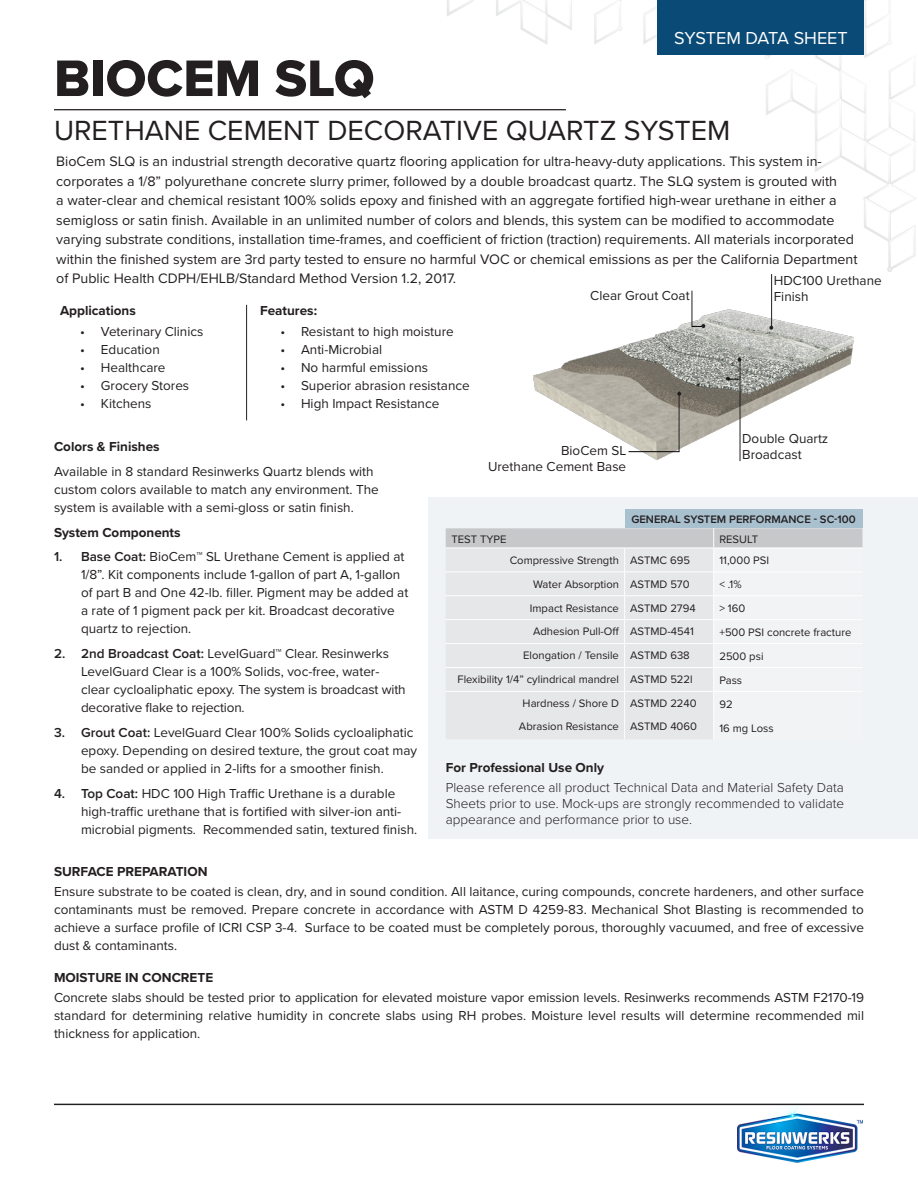
<style>
.page{position:relative;width:918px;height:1188px;background:#fff}
.page>*{position:absolute;margin:0;border:0;box-sizing:border-box;transform-origin:0 0}
.t1{font:53.25px "Proxima Nova Extrabld";color:#231f20}
.t2{font:28.8px "Proxima Nova";color:#231f20}
.t3{font:18px "Proxima Nova";letter-spacing:-.005em;color:#fff}
.Heading1{font:14.25px/19.5px "Proxima Nova";color:#231f20}
.Body_Copy{font:13.5px/18px "Proxima Nova";color:#231f20}
.Bullet_List{font:300 13.5px/16.2px "Proxima Nova";color:#231f20;text-align:justify}
.Heading2{font:13.5px/18px "Proxima Nova";color:#231f20}
.A_Head{font:700 13.5px "Proxima Nova";color:#231f20}
.Heading2-2{font:700 13.5px "Proxima Nova";color:#231f20}
.Heading3{font:700 13.5px "Proxima Nova";color:#231f20}
.t4{font:11.25px "Proxima Nova";color:#231f20}
.t5{font:600 11.25px "Proxima Nova";color:#231f20}
.s1{font-weight:600}
</style>
<div class="page">
<img style="left:533px;top:309px;width:321px;height:151px">
<div style="left:428px;top:497px;width:490px;height:341px;background:#eff3f6"></div>
<svg style="left:425px;top:0;width:491px;height:272px"></svg>
<hr style="left:771px;top:274px;width:1px;height:53px;background:#231f20">
<hr style="left:740px;top:360px;width:1px;height:101px;background:#231f20">
<hr style="left:679px;top:391px;width:1px;height:61px;background:#231f20">
<svg style="left:769px;top:326px;width:4px;height:4px"></svg>
<hr style="left:692px;top:291px;width:1px;height:36px;background:#231f20">
<hr style="left:54px;top:109px;width:512px;height:1px;background:#231f20">
<div style="left:658px;top:0;width:206px;height:54px;background:#0a4a76"></div>
<hr style="left:246px;top:305px;width:1px;height:115px;background:#231f20">
<div style="left:625px;top:509px;width:237px;height:19px;background:#a9c0cf"></div>
<svg style="left:446px;top:528px;width:416px;height:211px"></svg>
<hr style="left:54px;top:1104px;width:810px;height:1px;background:#231f20">
<img style="left:737px;top:1106px;width:126px;height:57px">
<svg style="left:677px;top:392px;width:4px;height:4px"></svg>
<svg style="left:692px;top:324px;width:13px;height:4px"></svg>
<svg style="left:726px;top:377px;width:14px;height:4px"></svg>
<hr style="left:629px;top:451px;width:50px;height:1px;background:#000">
<p class="t3" style="left:674px;top:25px;width:175px">SYSTEM DATA SHEET</p>
<p class="t1" style="left:54px;top:39px;width:322px">BIOCEM SLQ</p>
<p class="t2" style="left:54px;top:109px;width:678px">URETHANE CEMENT DECORATIVE QUARTZ SYSTEM</p>
<p class="Heading1" style="left:56px;top:151px;width:803px">BioCem SLQ is an industrial strength decorative quartz flooring application for ultra-heavy-duty applications. This system in&shy;corporates a 1/8” polyurethane concrete slurry primer, followed by a double broadcast quartz. The SLQ system is grouted with<br>a water-clear and chemical resistant 100% solids epoxy and finished with an aggregate fortified high-wear urethane in either a semigloss or satin finish. Available in an unlimited number of colors and blends, this system can be modified to accommodate varying substrate conditions, installation time-frames, and coefficient of friction (traction) requirements. All materials incorporated within the finished system are 3rd party tested to ensure no harmful VOC or chemical emissions as per the California Department of Public Health CDPH/EHLB/Standard Method Version 1.2, 2017.</p>
<p class="A_Head" style="left:60px;top:301px;width:77px">Applications</p>
<p class="Body_Copy" style="left:80px;top:322px;width:125px">• Veterinary Clinics</p>
<p class="Body_Copy" style="left:80px;top:340px;width:81px">• Education</p>
<p class="Body_Copy" style="left:80px;top:358px;width:87px">• Healthcare</p>
<p class="Body_Copy" style="left:80px;top:376px;width:111px">• Grocery Stores</p>
<p class="Body_Copy" style="left:80px;top:394px;width:73px">• Kitchens</p>
<p class="Body_Copy" style="left:774px;top:271px;width:109px">HDC100 Urethane</p>
<p class="Body_Copy" style="left:590px;top:286px;width:101px">Clear Grout Coat</p>
<p class="Body_Copy" style="left:774px;top:287px;width:36px">Finish</p>
<p class="A_Head" style="left:260px;top:301px;width:59px">Features:</p>
<p class="Body_Copy" style="left:280px;top:322px;width:175px">• Resistant to high moisture</p>
<p class="Body_Copy" style="left:280px;top:340px;width:103px">• Anti-Microbial</p>
<p class="Body_Copy" style="left:280px;top:358px;width:149px">• No harmful emissions</p>
<p class="Body_Copy" style="left:280px;top:376px;width:191px">• Superior abrasion resistance</p>
<p class="Body_Copy" style="left:280px;top:394px;width:160px">• High Impact Resistance</p>
<p class="Heading2-2" style="left:54px;top:436px;width:107px">Colors &amp; Finishes</p>
<p class="Heading2" style="left:54px;top:462px;width:326px">Available in 8 standard Resinwerks Quartz blends with custom colors available to match any environment. The system is available with a semi-gloss or satin finish.</p>
<p class="Heading2-2" style="left:54px;top:522px;width:128px">System Components</p>
<p class="Body_Copy" style="left:81px;top:547px;width:329px;text-indent:-27px"><span class="s1">1. Base Coat:</span> BioCem™ SL Urethane Cement is applied at 1/8”. Kit components include 1-gallon of part A, 1-gallon of part B and One 42-lb. filler. Pigment may be added at a rate of 1 pigment pack per kit. Broadcast decorative quartz to rejection.</p>
<p class="Body_Copy" style="left:81px;top:644px;width:326px;text-indent:-27px"><span class="s1">2. 2nd Broadcast Coat:</span> LevelGuard™ Clear. Resinwerks LevelGuard Clear is a 100% Solids, voc-free, water&shy;clear cycloaliphatic epoxy. The system is broadcast with decorative flake to rejection.</p>
<p class="Body_Copy" style="left:81px;top:723px;width:338px;text-indent:-27px"><span class="s1">3. Grout Coat:</span> LevelGuard Clear 100% Solids cycloaliphatic epoxy. Depending on desired texture, the grout coat may be sanded or applied in 2-lifts for a smoother finish.</p>
<p class="Body_Copy" style="left:81px;top:783px;width:338px;text-indent:-27px"><span class="s1">4. Top Coat:</span> HDC 100 High Traffic Urethane is a durable high-traffic urethane that is fortified with silver-ion anti&shy;microbial pigments. Recommended satin, textured finish.</p>
<p class="Body_Copy" style="left:561px;top:441px;width:67px">BioCem SL</p>
<p class="Body_Copy" style="left:488px;top:457px;width:140px">Urethane Cement Base</p>
<p class="Body_Copy" style="left:742px;top:429px;width:88px">Double Quartz</p>
<p class="Body_Copy" style="left:742px;top:445px;width:61px">Broadcast</p>
<p class="t5" style="left:631px;top:511px;width:226px">GENERAL SYSTEM PERFORMANCE - SC-100</p>
<p class="t4" style="left:451px;top:531px;width:57px">TEST TYPE</p>
<p class="t4" style="left:719px;top:531px;width:40px">RESULT</p>
<p class="t4" style="left:510px;top:552px;width:111px">Compressive Strength</p>
<p class="t4" style="left:630px;top:552px;width:61px">ASTMC 695</p>
<p class="t4" style="left:719px;top:552px;width:51px">11,000 PSI</p>
<p class="t4" style="left:533px;top:576px;width:87px">Water Absorption</p>
<p class="t4" style="left:630px;top:576px;width:61px">ASTMD 570</p>
<p class="t4" style="left:719px;top:576px;width:24px">&lt; .1%</p>
<p class="t4" style="left:530px;top:600px;width:91px">Impact Resistance</p>
<p class="t4" style="left:630px;top:600px;width:67px">ASTMD 2794</p>
<p class="t4" style="left:719px;top:600px;width:27px">&gt; 160</p>
<p class="t4" style="left:533px;top:623px;width:88px">Adhesion Pull-Off</p>
<p class="t4" style="left:630px;top:623px;width:65px">ASTMD-4541</p>
<p class="t4" style="left:719px;top:624px;width:134px">+500 PSI concrete fracture</p>
<p class="t4" style="left:523px;top:647px;width:97px">Elongation / Tensile</p>
<p class="t4" style="left:630px;top:647px;width:61px">ASTMD 638</p>
<p class="t4" style="left:719px;top:648px;width:46px">2500 psi</p>
<p class="t4" style="left:458px;top:670px;width:163px">Flexibility 1/4” cylindrical mandrel</p>
<p class="t4" style="left:630px;top:670px;width:64px">ASTMD 522l</p>
<p class="t4" style="left:719px;top:672px;width:24px">Pass</p>
<p class="t4" style="left:523px;top:694px;width:98px">Hardness / Shore D</p>
<p class="t4" style="left:630px;top:694px;width:68px">ASTMD 2240</p>
<p class="t4" style="left:719px;top:696px;width:15px">92</p>
<p class="t4" style="left:519px;top:718px;width:101px">Abrasion Resistance</p>
<p class="t4" style="left:630px;top:718px;width:68px">ASTMD 4060</p>
<p class="t4" style="left:719px;top:720px;width:56px">16 mg Loss</p>
<p class="Heading3" style="left:446px;top:757px;width:160px">For Professional Use Only</p>
<p class="Bullet_List" style="left:446px;top:778px;width:400px">Please reference all product Technical Data and Material Safety Data Sheets prior to use. Mock-ups are strongly recommended to validate appearance and performance prior to use.</p>
<p class="A_Head" style="left:54px;top:861px;width:155px">SURFACE PREPARATION</p>
<p class="Body_Copy" style="left:54px;top:882px;width:812px;text-align:justify">Ensure substrate to be coated is clean, dry, and in sound condition. All laitance, curing compounds, concrete hardeners, and other surface contaminants must be removed. Prepare concrete in accordance with ASTM D 4259-83. Mechanical Shot Blasting is recommended to achieve a surface profile of ICRI CSP 3-4. Surface to be coated must be completely porous, thoroughly vacuumed, and free of excessive dust &amp; contaminants.</p>
<p class="A_Head" style="left:54px;top:967px;width:161px">MOISTURE IN CONCRETE</p>
<p class="Body_Copy" style="left:54px;top:988px;width:812px;text-align:justify">Concrete slabs should be tested prior to application for elevated moisture vapor emission levels. Resinwerks recommends ASTM F2170-19 standard for determining relative humidity in concrete slabs using RH probes. Moisture level results will determine recommended mil thickness for application.</p>
</div>
